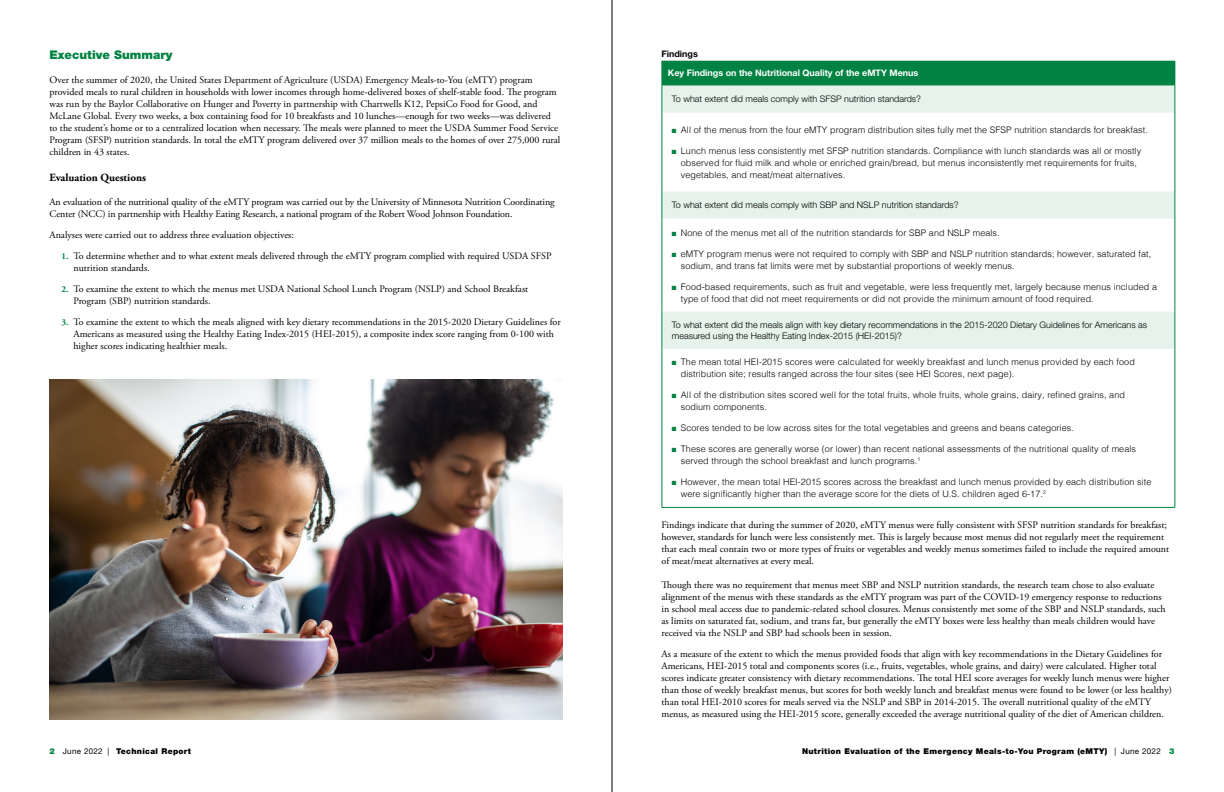
<style>
.page{position:relative;width:1224px;height:792px;background:#fff}
.page>*{position:absolute;margin:0;border:0;box-sizing:border-box;transform-origin:0 0}
.Header1{font:900 12px "Helvetica Neue LT Std";color:#008342}
.t1{font:700 11px "Adobe Garamond Pro";color:#000}
.H1___Span{font:10px/12px "Adobe Garamond Pro";color:#000}
.t2{font:300 9px/12px "Helvetica";letter-spacing:.01em;color:#000}
.Chart_Cells{font:300 9px/11px "Helvetica Neue LT Std";color:#000}
.Chart_Header{font:700 9px "Helvetica Neue LT Std";color:#fff}
.Chart_head_1{font:700 9px "Helvetica Neue LT Std";color:#000}
.t3{font:900 8px "Helvetica Neue LT Std";letter-spacing:.04em;color:#000}
.s1{font-weight:700;font-size:9px;color:#008342}
.s2{color:#008342}
.s3{font-weight:400}
</style>
<div class="page">
<div style="left:662px;top:61px;width:513px;height:24px;background:#008342"></div>
<svg style="left:663px;top:86px;width:512px;height:263px"></svg>
<hr style="left:662px;top:349px;width:1px;height:158px;background:#008342">
<hr style="left:1175px;top:349px;width:1px;height:158px;background:#008342">
<hr style="left:662px;top:507px;width:513px;height:1px;background:#008342">
<hr style="left:662px;top:191px;width:513px;height:1px;background:#fff">
<hr style="left:662px;top:113px;width:513px;height:1px;background:#fff">
<hr style="left:662px;top:219px;width:513px;height:1px;background:#fff">
<hr style="left:662px;top:113px;width:1px;height:78px;background:#008342">
<hr style="left:1175px;top:113px;width:1px;height:78px;background:#008342">
<svg style="left:662px;top:191px;width:1px;height:28px"></svg>
<svg style="left:1175px;top:191px;width:1px;height:28px"></svg>
<hr style="left:662px;top:219px;width:1px;height:93px;background:#008342">
<hr style="left:1175px;top:219px;width:1px;height:93px;background:#008342">
<hr style="left:662px;top:312px;width:1px;height:37px;background:#008342">
<hr style="left:1175px;top:312px;width:1px;height:37px;background:#008342">
<svg style="left:662px;top:86px;width:1px;height:27px"></svg>
<svg style="left:1174px;top:62px;width:2px;height:51px"></svg>
<hr style="left:662px;top:85px;width:513px;height:1px;background:#008342">
<img style="left:50px;top:379px;width:512px;height:341px">
<hr style="left:612px;top:0;width:1px;height:792px;background:#000">
<p class="Header1" style="left:50px;top:48px;width:125px">Executive Summary</p>
<p class="H1___Span" style="left:50px;top:74px;width:512px">Over the summer of 2020, the United States Department of Agriculture (USDA) Emergency Meals-to-You (eMTY) program provided meals to rural children in households with lower incomes through home-delivered boxes of shelf-stable food. The program was run by the Baylor Collaborative on Hunger and Poverty in partnership with Chartwells K12, PepsiCo Food for Good, and McLane Global. Every two weeks, a box containing food for 10 breakfasts and 10 lunches—enough for two weeks—was delivered to the student’s home or to a centralized location when necessary. The meals were planned to meet the USDA Summer Food Service Program (SFSP) nutrition standards. In total the eMTY program delivered over 37 million meals to the homes of over 275,000 rural children in 43 states.</p>
<h2 class="t1" style="left:50px;top:171px;width:98px">Evaluation Questions</h2>
<p class="H1___Span" style="left:50px;top:196px;width:507px">An evaluation of the nutritional quality of the eMTY program was carried out by the University of Minnesota Nutrition Coordinating<br>Center (NCC) in partnership with Healthy Eating Research, a national program of the Robert Wood Johnson Foundation.</p>
<p class="H1___Span" style="left:50px;top:229px;width:246px">Analyses were carried out to address three evaluation objectives:</p>
<p class="H1___Span" style="left:74px;top:250px;width:480px;text-indent:-12px"><span class="s1">1.</span> To determine whether and to what extent meals delivered through the eMTY program complied with required USDA SFSP nutrition standards.</p>
<p class="H1___Span" style="left:74px;top:283px;width:456px;text-indent:-12px"><span class="s1">2.</span> To examine the extent to which the menus met USDA National School Lunch Program (NSLP) and School Breakfast<br>Program (SBP) nutrition standards.</p>
<p class="H1___Span" style="left:74px;top:316px;width:489px;text-indent:-12px"><span class="s1">3.</span> To examine the extent to which the meals aligned with key dietary recommendations in the 2015-2020 Dietary Guidelines for<br>Americans as measured using the Healthy Eating Index-2015 (HEI-2015), a composite index score ranging from 0-100 with higher scores indicating healthier meals.</p>
<p class="Chart_head_1" style="left:662px;top:48px;width:38px">Findings</p>
<p class="Chart_Header" style="left:668px;top:68px;width:252px">Key Findings on the Nutritional Quality of the eMTY Menus</p>
<p class="Chart_Cells" style="left:672px;top:93px;width:251px">To what extent did meals comply with SFSP nutrition standards?</p>
<p class="t2" style="left:672px;top:123px;width:477px"><span class="s2">■</span> All of the menus from the four eMTY program distribution sites fully met the SFSP nutrition standards for breakfast.</p>
<p class="t2" style="left:681px;top:144px;width:462px;text-indent:-9px"><span class="s2">■</span> Lunch menus less consistently met SFSP nutrition standards. Compliance with lunch standards was all or mostly observed for fluid milk and whole or enriched grain/bread, but menus inconsistently met requirements for fruits, vegetables, and meat/meat alternatives.</p>
<p class="Chart_Cells" style="left:672px;top:199px;width:288px">To what extent did meals comply with SBP and NSLP nutrition standards?</p>
<p class="t2" style="left:672px;top:226px;width:329px"><span class="s2">■</span> None of the menus met all of the nutrition standards for SBP and NSLP meals.</p>
<p class="t2" style="left:681px;top:247px;width:472px;text-indent:-9px"><span class="s2">■</span> eMTY program menus were not required to comply with SBP and NSLP nutrition standards; however, saturated fat, sodium, and trans fat limits were met by substantial proportions of weekly menus.</p>
<p class="t2" style="left:681px;top:280px;width:478px;text-indent:-9px"><span class="s2">■</span> Food-based requirements, such as fruit and vegetable, were less frequently met, largely because menus included a type of food that did not meet requirements or did not provide the minimum amount of food required.</p>
<p class="Chart_Cells" style="left:672px;top:319px;width:477px">To what extent did the meals align with key dietary recommendations in the 2015-2020 Dietary Guidelines for Americans as measured using the Healthy Eating Index-2015 (HEI-2015)?</p>
<p class="t2" style="left:681px;top:356px;width:456px;text-indent:-9px"><span class="s2">■</span> The mean total HEI-2015 scores were calculated for weekly breakfast and lunch menus provided by each food distribution site; results ranged across the four sites (see HEI Scores, next page).</p>
<p class="t2" style="left:681px;top:389px;width:446px;text-indent:-9px"><span class="s2">■</span> All of the distribution sites scored well for the total fruits, whole fruits, whole grains, dairy, refined grains, and sodium components.</p>
<p class="t2" style="left:672px;top:422px;width:404px"><span class="s2">■</span> Scores tended to be low across sites for the total vegetables and greens and beans categories.</p>
<p class="t2" style="left:681px;top:443px;width:457px;text-indent:-9px"><span class="s2">■</span> These scores are generally worse (or lower) than recent national assessments of the nutritional quality of meals served through the school breakfast and lunch programs.<sup>1</sup></p>
<p class="t2" style="left:681px;top:476px;width:472px;text-indent:-9px"><span class="s2">■</span> However, the mean total HEI-2015 scores across the breakfast and lunch menus provided by each distribution site were significantly higher than the average score for the diets of U.S. children aged 6-17.<sup>2</sup></p>
<p class="H1___Span" style="left:662px;top:519px;width:509px">Findings indicate that during the summer of 2020, eMTY menus were fully consistent with SFSP nutrition standards for breakfast; however, standards for lunch were less consistently met. This is largely because most menus did not regularly meet the requirement that each meal contain two or more types of fruits or vegetables and weekly menus sometimes failed to include the required amount of meat/meat alternatives at every meal.</p>
<p class="H1___Span" style="left:662px;top:579px;width:506px">Though there was no requirement that menus meet SBP and NSLP nutrition standards, the research team chose to also evaluate alignment of the menus with these standards as the eMTY program was part of the COVID-19 emergency response to reductions in school meal access due to pandemic-related school closures. Menus consistently met some of the SBP and NSLP standards, such as limits on saturated fat, sodium, and trans fat, but generally the eMTY boxes were less healthy than meals children would have received via the NSLP and SBP had schools been in session.</p>
<p class="H1___Span" style="left:662px;top:648px;width:512px">As a measure of the extent to which the menus provided foods that align with key recommendations in the Dietary Guidelines for Americans, HEI-2015 total and components scores (i.e., fruits, vegetables, whole grains, and dairy) were calculated. Higher total scores indicate greater consistency with dietary recommendations. The total HEI score averages for weekly lunch menus were higher than those of weekly breakfast menus, but scores for both weekly lunch and breakfast menus were found to be lower (or less healthy) than total HEI-2010 scores for meals served via the NSLP and SBP in 2014-2015. The overall nutritional quality of the eMTY menus, as measured using the HEI-2015 score, generally exceeded the average nutritional quality of the diet of American children.</p>
<p class="t3" style="left:50px;top:746px;width:143px"><span class="s2">2</span> <span class="s3">June 2022 |</span> Technical Report</p>
<p class="t3" style="left:802px;top:746px;width:374px">Nutrition Evaluation of the Emergency Meals-to-You Program (eMTY) <span class="s3">| June 2022</span> <span class="s2">3</span></p>
</div>
